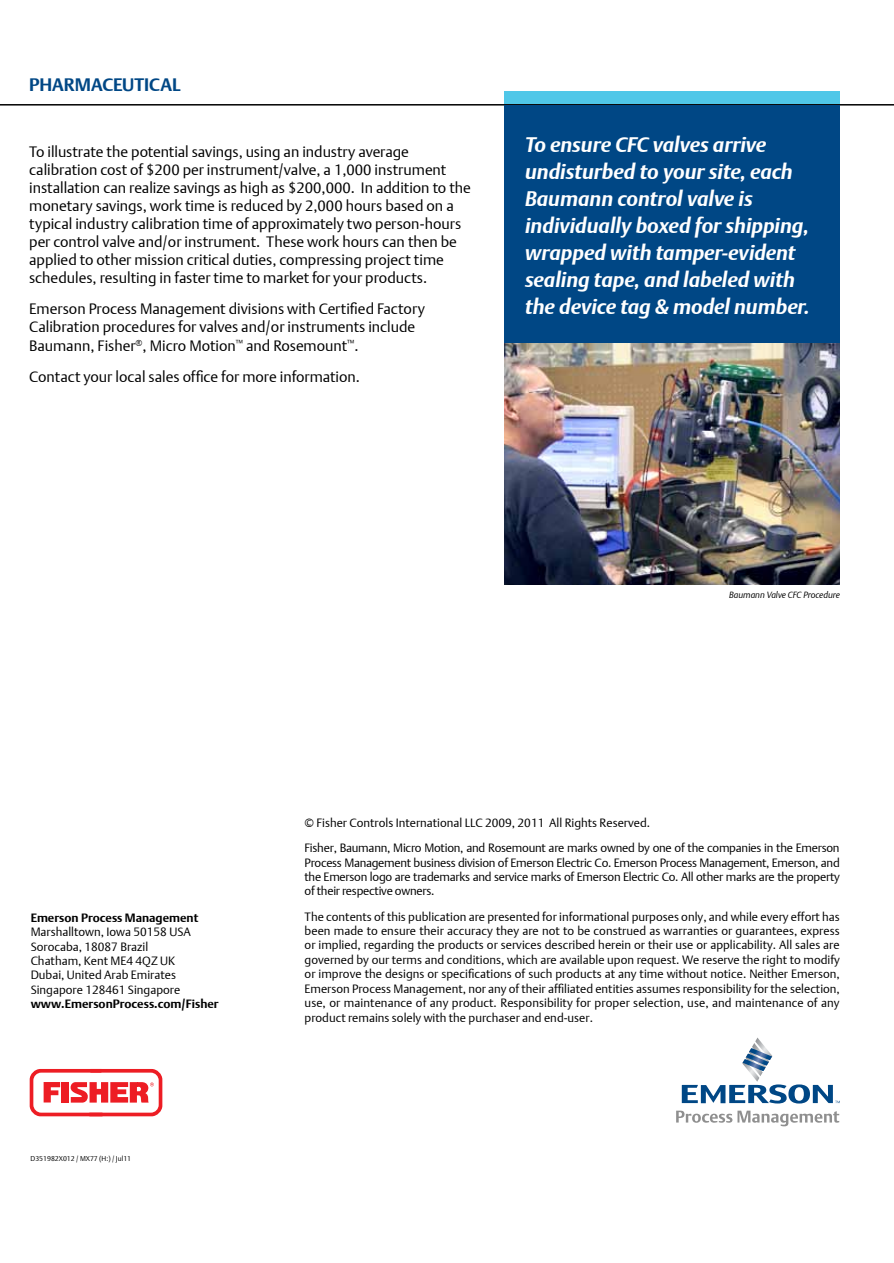
<style>
.page{position:relative;width:894px;height:1263px;background:#fff}
.page>*{position:absolute;margin:0;border:0;box-sizing:border-box;transform-origin:0 0}
.t1{font:italic 700 21px/27px "DTL Argo T";color:#fff}
.t2{font:700 18px "DTL Argo T";color:#004785}
.t3{font:15px/18px "DTL Argo T Light";color:#000}
.t4{font:12px/14.4px "DTL Argo T Light";color:#000;text-align:justify}
.t5{font:12px/25.2px "DTL Argo T Light";letter-spacing:-.02em;color:#000}
.t6{font:700 12px "DTL Argo T";color:#000}
.t7{font:italic 9px "DTL Argo T Light";color:#000}
.t8{font:7.05px "DTL Argo T Light";color:#000}
</style>
<div class="page">
<div style="left:504px;top:91px;width:335px;height:13px;background:#50c7e8"></div>
<hr style="left:0;top:104px;width:893px;height:2px;background:#000">
<svg style="left:681px;top:1037px;width:158px;height:66px"></svg>
<svg style="left:676px;top:1110px;width:162px;height:16px"></svg>
<svg style="left:30px;top:1069px;width:132px;height:47px"></svg>
<div style="left:504px;top:106px;width:335px;height:239px;background:#004785"></div>
<img style="left:504px;top:343px;width:335px;height:241px">
<h2 class="t2" style="left:29px;top:74px;width:153px">Pharmaceutical</h2>
<p class="t3" style="left:29px;top:142px;width:443px">To illustrate the potential savings, using an industry average calibration cost of $200 per instrument/valve, a 1,000 instrument installation can realize savings as high as $200,000. In addition to the monetary savings, work time is reduced by 2,000 hours based on a typical industry calibration time of approximately two person-hours per control valve and/or instrument. These work hours can then be applied to other mission critical duties, compressing project time schedules, resulting in faster time to market for your products.</p>
<p class="t3" style="left:29px;top:300px;width:397px">Emerson Process Management divisions with Certified Factory<br>Calibration procedures for valves and/or instruments include<br>Baumann, Fisher<sup>®</sup>, Micro Motion<sup>™</sup> and Rosemount<sup>™</sup>.</p>
<p class="t3" style="left:29px;top:367px;width:332px">Contact your local sales office for more information.</p>
<h1 class="t1" style="left:525px;top:131px;width:286px">To ensure CFC valves arrive undisturbed to your site, each<br>Baumann control valve is individually boxed for shipping, wrapped with tamper-evident sealing tape, and labeled with the device tag &amp; model number.</h1>
<p class="t7" style="left:729px;top:589px;width:112px">Baumann Valve CFC Procedure</p>
<p class="t6" style="left:31px;top:910px;width:169px">Emerson Process Management</p>
<p class="t4" style="left:31px;top:924px;width:162px;text-align:left">Marshalltown, Iowa 50158 USA<br>Sorocaba, 18087 Brazil<br>Chatham, Kent ME4 4QZ UK<br>Dubai, United Arab Emirates<br>Singapore 128461 Singapore</p>
<p class="t6" style="left:31px;top:996px;width:189px">www.EmersonProcess.com/Fisher</p>
<p class="t8" style="left:31px;top:1153px;width:102px">D351982X012 / MX77 (H:) / Jul11</p>
<p class="t5" style="left:304px;top:810px;width:536px">© Fisher Controls International LLC 2009, 2011 All Rights Reserved.<br>Fisher, Baumann, Micro Motion, and Rosemount are marks owned by one of the companies in the Emerson</p>
<p class="t4" style="left:304px;top:855px;width:536px">Process Management business division of Emerson Electric Co. Emerson Process Management, Emerson, and the Emerson logo are trademarks and service marks of Emerson Electric Co. All other marks are the property of their respective owners.</p>
<p class="t4" style="left:304px;top:909px;width:536px">The contents of this publication are presented for informational purposes only, and while every effort has been made to ensure their accuracy they are not to be construed as warranties or guarantees, express or implied, regarding the products or services described herein or their use or applicability. All sales are governed by our terms and conditions, which are available upon request. We reserve the right to modify or improve the designs or specifications of such products at any time without notice. Neither Emerson, Emerson Process Management, nor any of their affiliated entities assumes responsibility for the selection, use, or maintenance of any product. Responsibility for proper selection, use, and maintenance of any product remains solely with the purchaser and end-user.</p>
</div>
